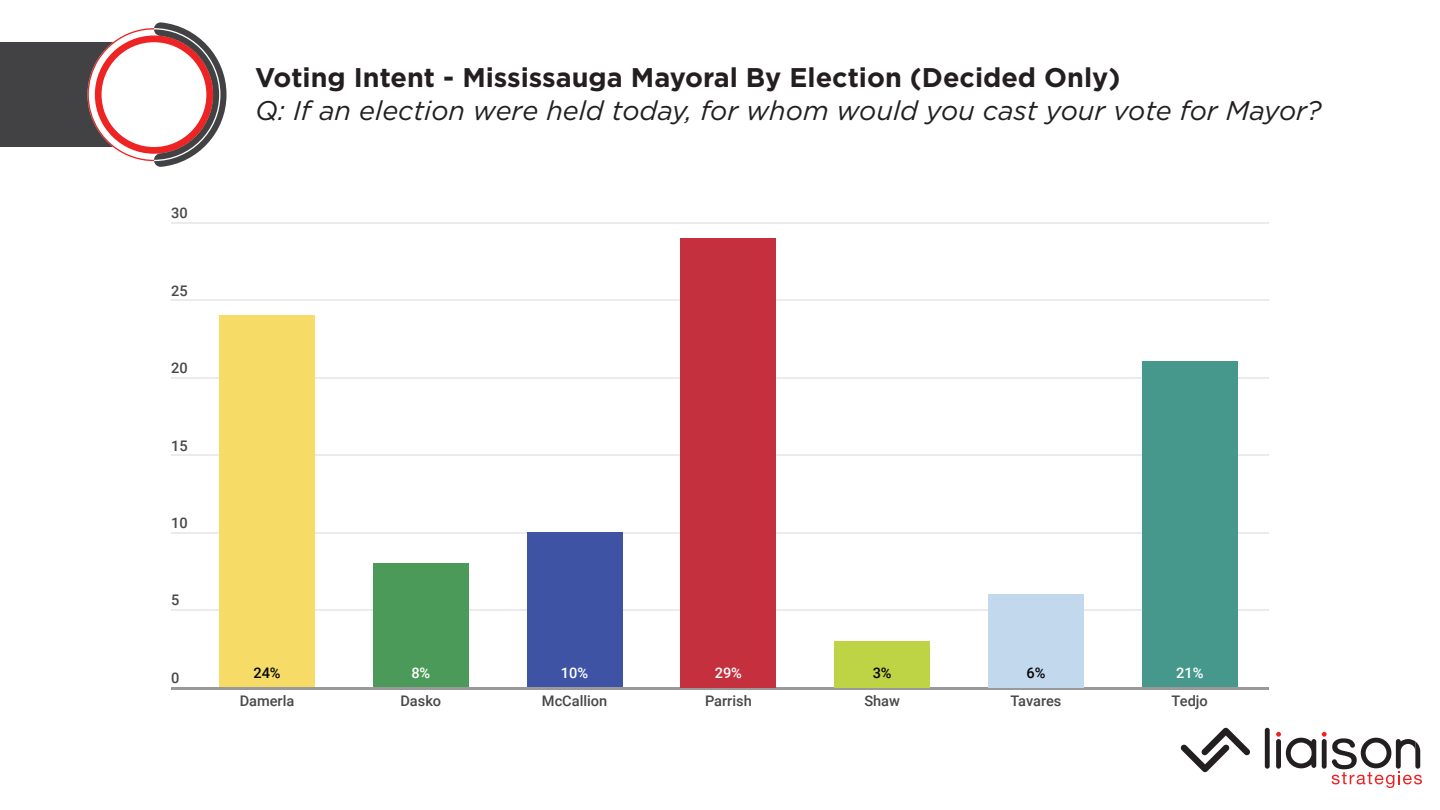
<style>
.page{position:relative;width:1440px;height:810px;background:#fff}
.page>*{position:absolute;margin:0;border:0;box-sizing:border-box;transform-origin:0 0}
.t1{font:italic 27px "Gotham";color:#231f20}
.t2{font:700 27px "Gotham";color:#231f20}
.t3{font:500 14.62px "Roboto";color:#464747}
.t4{font:500 14.62px "Roboto";color:#fff}
.t5{font:500 14.62px "Roboto";color:#050504}
</style>
<div class="page">
<svg style="left:0;top:22px;width:227px;height:145px"></svg>
<svg style="left:1180px;top:727px;width:70px;height:45px"></svg>
<svg style="left:1265px;top:728px;width:5px;height:41px"></svg>
<svg style="left:1276px;top:732px;width:40px;height:36px"></svg>
<svg style="left:1322px;top:732px;width:100px;height:56px"></svg>
<hr style="left:171px;top:222px;width:1098px;height:2px;background:#999">
<hr style="left:171px;top:300px;width:1098px;height:1px;background:#999">
<hr style="left:171px;top:377px;width:1098px;height:1px;background:#999">
<hr style="left:171px;top:455px;width:1098px;height:1px;background:#999">
<hr style="left:171px;top:532px;width:1098px;height:1px;background:#999">
<hr style="left:171px;top:610px;width:1098px;height:1px;background:#999">
<hr style="left:171px;top:687px;width:1098px;height:2px;background:#999">
<div style="left:219px;top:316px;width:96px;height:371px;background:#f6dc66"></div>
<div style="left:373px;top:564px;width:96px;height:123px;background:#4b9a59"></div>
<div style="left:527px;top:532px;width:95px;height:155px;background:#3e53a3"></div>
<div style="left:681px;top:238px;width:95px;height:449px;background:#c5303f"></div>
<div style="left:834px;top:641px;width:96px;height:46px;background:#bed445"></div>
<div style="left:988px;top:594px;width:96px;height:93px;background:#c2d9ed"></div>
<div style="left:1142px;top:362px;width:95px;height:325px;background:#47988c"></div>
<p class="t3" style="left:171px;top:203px;width:18px">30</p>
<p class="t3" style="left:171px;top:280px;width:18px">25</p>
<p class="t3" style="left:171px;top:358px;width:18px">20</p>
<p class="t3" style="left:171px;top:435px;width:18px">15</p>
<p class="t3" style="left:171px;top:513px;width:18px">10</p>
<p class="t3" style="left:171px;top:590px;width:10px">5</p>
<p class="t3" style="left:171px;top:668px;width:10px">0</p>
<p class="t2" style="left:255px;top:60px;width:867px">Voting Intent - Mississauga Mayoral By Election (Decided Only)</p>
<p class="t1" style="left:255px;top:93px;width:1068px">Q: If an election were held today, for whom would you cast your vote for Mayor?</p>
<p class="t5" style="left:253px;top:663px;width:29px">24%</p>
<p class="t4" style="left:411px;top:663px;width:20px">8%</p>
<p class="t4" style="left:561px;top:663px;width:29px">10%</p>
<p class="t4" style="left:715px;top:663px;width:29px">29%</p>
<p class="t5" style="left:873px;top:663px;width:20px">3%</p>
<p class="t5" style="left:1026px;top:663px;width:20px">6%</p>
<p class="t4" style="left:1176px;top:663px;width:29px">21%</p>
<p class="t3" style="left:240px;top:691px;width:56px">Damerla</p>
<p class="t3" style="left:400px;top:691px;width:42px">Dasko</p>
<p class="t3" style="left:542px;top:691px;width:67px">McCallion</p>
<p class="t3" style="left:705px;top:691px;width:48px">Parrish</p>
<p class="t3" style="left:864px;top:691px;width:37px">Shaw</p>
<p class="t3" style="left:1011px;top:691px;width:52px">Tavares</p>
<p class="t3" style="left:1172px;top:691px;width:38px">Tedjo</p>
</div>
